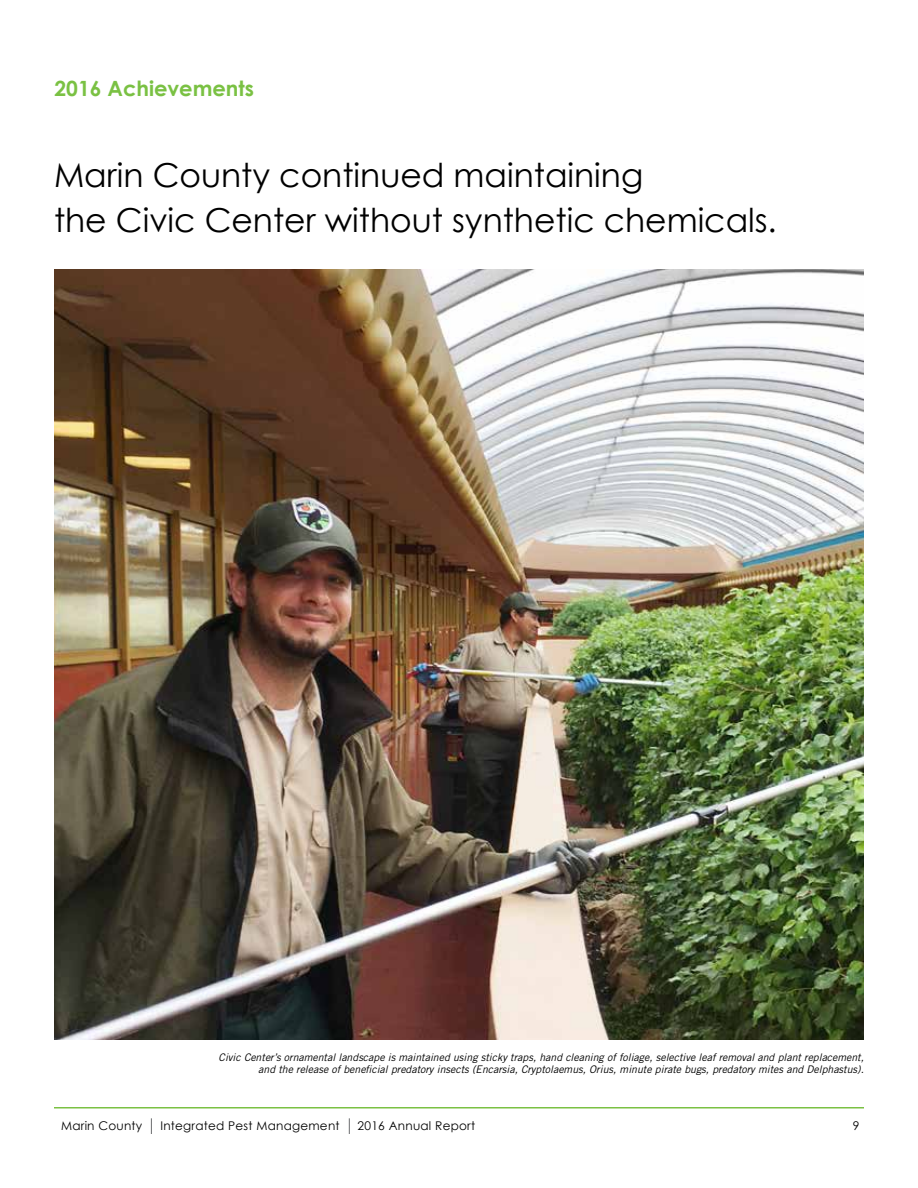
<style>
.page{position:relative;width:918px;height:1188px;background:#fff}
.page>*{position:absolute;margin:0;border:0;box-sizing:border-box;transform-origin:0 0}
.t1{font:33px/45px "Century Gothic";color:#000}
.t2{font:700 21px "Century Gothic";color:#7ac143}
.t3{font:12px "Century Gothic";letter-spacing:.02em;color:#000}
.t4{font:italic 10.5px/12px "Trade Gothic";color:#000;text-align:right}
</style>
<div class="page">
<hr style="left:54px;top:1107px;width:810px;height:1px;background:#7ac143">
<svg style="left:151px;top:1118px;width:1px;height:16px"></svg>
<svg style="left:349px;top:1118px;width:1px;height:16px"></svg>
<img style="left:54px;top:270px;width:810px;height:769px">
<h2 class="t2" style="left:55px;top:75px;width:201px">2016 Achievements</h2>
<h1 class="t1" style="left:54px;top:152px;width:724px">Marin County continued maintaining<br>the Civic Center without synthetic chemicals.</h1>
<p class="t4" style="left:219px;top:1051px;width:647px">Civic Center’s ornamental landscape is maintained using sticky traps, hand cleaning of foliage, selective leaf removal and plant replacement, and the release of beneficial predatory insects (Encarsia, Cryptolaemus, Orius, minute pirate bugs, predatory mites and Delphastus).</p>
<p class="t3" style="left:61px;top:1119px;width:83px">Marin County</p>
<p class="t3" style="left:160px;top:1119px;width:181px">Integrated Pest Management</p>
<p class="t3" style="left:358px;top:1119px;width:119px">2016 Annual Report</p>
<p class="t3" style="left:853px;top:1119px;width:8px">9</p>
</div>
